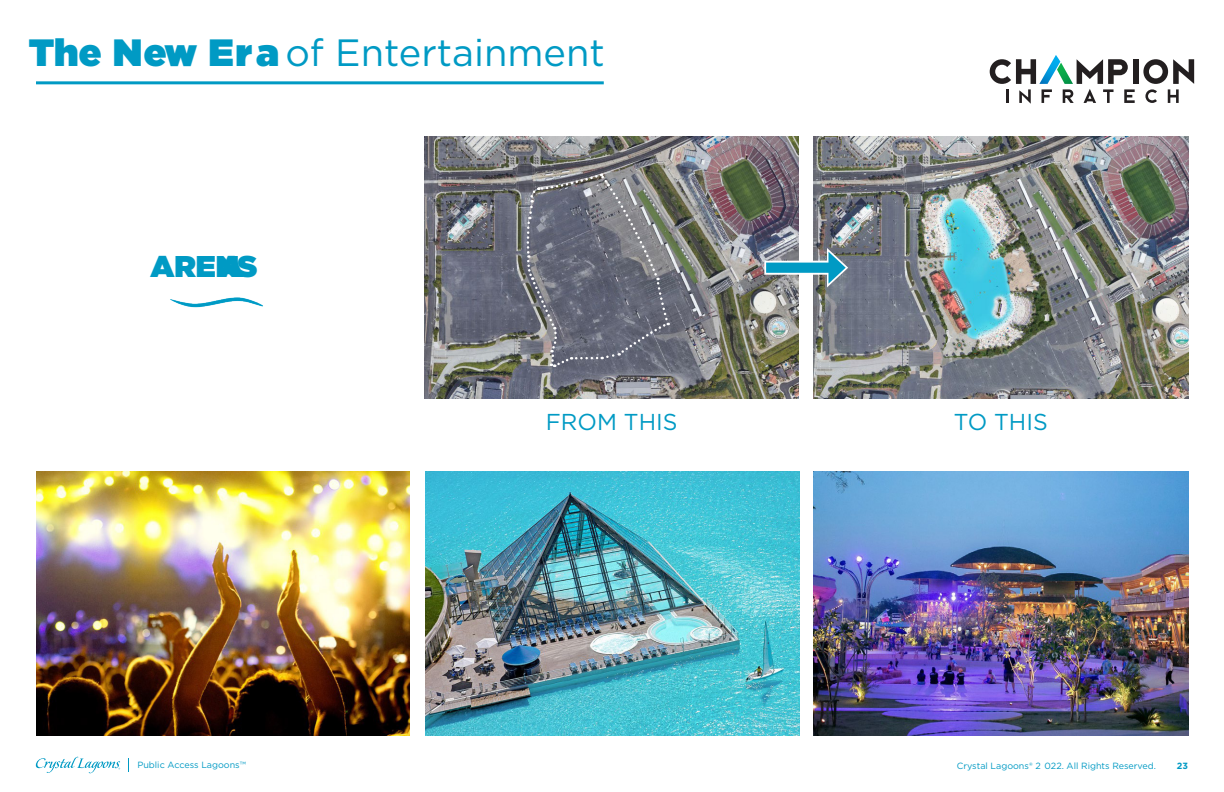
<style>
.page{position:relative;width:1224px;height:792px;background:#fff}
.page>*{position:absolute;margin:0;border:0;box-sizing:border-box;transform-origin:0 0}
.t1{font:38px "Gotham";color:#009ac4}
.t2{font:900 30px "Gotham";color:#009ac4}
.t3{font:23px "Gotham";color:#009ac4}
.t4{font:9px "Gotham";color:#009ac4}
.t5{font:700 9px "Gotham";color:#009ac4}
.s1{font-weight:900}
</style>
<div class="page">
<svg style="left:128px;top:758px;width:1px;height:13px"></svg>
<svg style="left:36px;top:757px;width:84px;height:16px"></svg>
<img style="left:36px;top:472px;width:374px;height:263px">
<img style="left:425px;top:472px;width:374px;height:263px">
<hr style="left:36px;top:81px;width:568px;height:3px;background:#009ac4">
<img style="left:814px;top:472px;width:374px;height:263px">
<img style="left:425px;top:137px;width:374px;height:262px">
<img style="left:814px;top:137px;width:374px;height:261px">
<svg style="left:764px;top:261px;width:63px;height:14px"></svg>
<div style="left:766px;top:263px;width:69px;height:10px;background:#009ac4"></div>
<svg style="left:827px;top:248px;width:21px;height:39px"></svg>
<svg style="left:526px;top:173px;width:143px;height:196px"></svg>
<img style="left:170px;top:297px;width:93px;height:11px">
<svg style="left:990px;top:55px;width:204px;height:49px"></svg>
<h1 class="t1" style="left:29px;top:29px;width:578px"><span class="s1">The New Era</span> of Entertainment</h1>
<h2 class="t2" style="left:150px;top:245px;width:109px">ARENAS</h2>
<h3 class="t3" style="left:546px;top:407px;width:133px">FROM THIS</h3>
<h3 class="t3" style="left:954px;top:407px;width:95px">TO THIS</h3>
<p class="t4" style="left:137px;top:759px;width:110px">Public Access Lagoons™</p>
<p class="t4" style="left:957px;top:760px;width:201px">Crystal Lagoons® 2 022. All Rights Reserved.</p>
<p class="t5" style="left:1177px;top:760px;width:13px">23</p>
</div>
